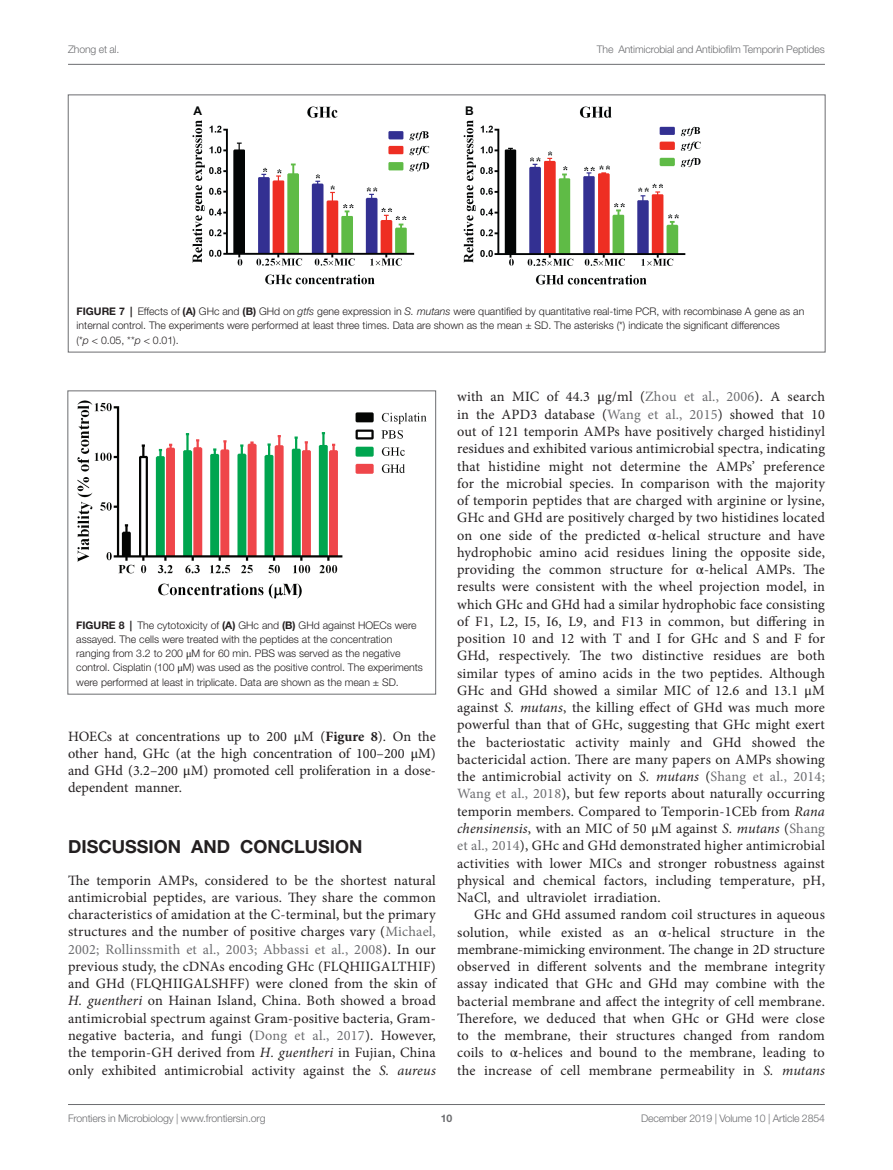
<style>
.page{position:relative;width:893px;height:1170px;background:#fff}
.page>*{position:absolute;margin:0;border:0;box-sizing:border-box;transform-origin:0 0}
.HEAD_1{font:700 18px "Helvetica Neue LT Std";color:#231f20}
.TEXT_FLUSH{font:14.25px/17.2px "Minion Pro";letter-spacing:.01em;color:#231f20;text-align:justify}
.TEXT{font:14.25px/17.2px "Minion Pro";letter-spacing:.015em;color:#231f20;text-align:justify}
.t1{font:700 12px "Arial";color:#030505}
.FIG_LEG{font:300 10.5px/14.2px "Helvetica Neue LT Std";color:#231f20}
.t2{font:300 10.5px "Helvetica Neue LT Std";letter-spacing:-.015em;color:#6c6d70}
.t3{font:700 10.5px "Helvetica Neue LT Std";color:#6c6d70}
.s1{font-weight:700}
.s2{font-style:italic}
.s3{font-family:"STIX General";font-weight:400}
.s4{font-family:"STIX General"}
.s5{color:#6c6d70}
</style>
<div class="page">
<hr style="left:68px;top:64px;width:757px;height:1px;background:#6c6d70">
<hr style="left:68px;top:1104px;width:757px;height:1px;background:#6c6d70">
<img style="left:77px;top:400px;width:350px;height:199px">
<div style="left:68px;top:390px;width:368px;height:304px;border:1px solid #6c6d70"></div>
<img style="left:192px;top:106px;width:509px;height:179px">
<p class="t2" style="left:68px;top:42px;width:53px">Zhong et al.</p>
<p class="t2" style="left:597px;top:42px;width:229px">The Antimicrobial and Antibiofilm Temporin Peptides</p>
<p class="t1" style="left:194px;top:102px;width:10px">A</p>
<p class="t1" style="left:465px;top:102px;width:10px">B</p>
<p class="FIG_LEG" style="left:77px;top:304px;width:729px"><span class="s1">FIGURE 7 |</span> Effects of <span class="s1">(A)</span> GHc and <span class="s1">(B)</span> GHd on <span class="s2">gtfs</span> gene expression in <span class="s2">S. mutans</span> were quantified by quantitative real-time PCR, with recombinase A gene as an internal control. The experiments were performed at least three times. Data are shown as the mean ± SD. The asterisks (*) indicate the significant differences<br>(*<span class="s2">p &lt;</span> 0.05, **<span class="s2">p &lt;</span> 0.01).</p>
<p class="FIG_LEG" style="left:76px;top:617px;width:348px"><span class="s1">FIGURE 8 |</span> The cytotoxicity of <span class="s1">(A)</span> GHc and <span class="s1">(B)</span> GHd against HOECs were assayed. The cells were treated with the peptides at the concentration ranging from 3.2 to 200 <span class="s3">μ</span>M for 60 min. PBS was served as the negative control. Cisplatin (100 <span class="s3">μ</span>M) was used as the positive control. The experiments were performed at least in triplicate. Data are shown as the mean ± SD.</p>
<p class="TEXT_FLUSH" style="left:68px;top:727px;width:369px">HOECs at concentrations up to 200 <span class="s4">μ</span>M (<span class="s1">Figure 8</span>). On the other hand, GHc (at the high concentration of 100–200 <span class="s4">μ</span>M) and GHd (3.2–200 <span class="s4">μ</span>M) promoted cell proliferation in a dose&shy;dependent manner.</p>
<p class="HEAD_1" style="left:68px;top:835px;width:296px">DISCUSSION AND CONCLUSION</p>
<p class="TEXT_FLUSH" style="left:68px;top:871px;width:369px">The temporin AMPs, considered to be the shortest natural antimicrobial peptides, are various. They share the common characteristics of amidation at the C-terminal, but the primary structures and the number of positive charges vary (<span class="s5">Michael, 2002; Rollinssmith et al., 2003; Abbassi et al., 2008</span>). In our previous study, the cDNAs encoding GHc (FLQHIIGALTHIF) and GHd (FLQHIIGALSHFF) were cloned from the skin of <span class="s2">H. guentheri</span> on Hainan Island, China. Both showed a broad antimicrobial spectrum against Gram-positive bacteria, Gram&shy;negative bacteria, and fungi (<span class="s5">Dong et al., 2017</span>). However, the temporin-GH derived from <span class="s2">H. guentheri</span> in Fujian, China only exhibited antimicrobial activity against the <span class="s2">S. aureus</span></p>
<p class="TEXT_FLUSH" style="left:457px;top:388px;width:369px">with an MIC of 44.3 <span class="s4">μ</span>g/ml (<span class="s5">Zhou et al., 2006</span>). A search in the APD3 database (<span class="s5">Wang et al., 2015</span>) showed that 10 out of 121 temporin AMPs have positively charged histidinyl residues and exhibited various antimicrobial spectra, indicating that histidine might not determine the AMPs’ preference for the microbial species. In comparison with the majority of temporin peptides that are charged with arginine or lysine, GHc and GHd are positively charged by two histidines located on one side of the predicted <span class="s4">α</span>-helical structure and have hydrophobic amino acid residues lining the opposite side, providing the common structure for <span class="s4">α</span>-helical AMPs. The results were consistent with the wheel projection model, in which GHc and GHd had a similar hydrophobic face consisting of F1, L2, I5, I6, L9, and F13 in common, but differing in position 10 and 12 with T and I for GHc and S and F for GHd, respectively. The two distinctive residues are both similar types of amino acids in the two peptides. Although GHc and GHd showed a similar MIC of 12.6 and 13.1 <span class="s4">μ</span>M against <span class="s2">S. mutans</span>, the killing effect of GHd was much more powerful than that of GHc, suggesting that GHc might exert the bacteriostatic activity mainly and GHd showed the bactericidal action. There are many papers on AMPs showing the antimicrobial activity on <span class="s2">S. mutans</span> (<span class="s5">Shang et al., 2014; Wang et al., 2018</span>), but few reports about naturally occurring temporin members. Compared to Temporin-1CEb from <span class="s2">Rana chensinensis</span>, with an MIC of 50 <span class="s4">μ</span>M against <span class="s2">S. mutans</span> (<span class="s5">Shang et al., 2014</span>), GHc and GHd demonstrated higher antimicrobial activities with lower MICs and stronger robustness against physical and chemical factors, including temperature, pH, NaCl, and ultraviolet irradiation.</p>
<p class="TEXT" style="left:457px;top:906px;width:369px;text-indent:17px">GHc and GHd assumed random coil structures in aqueous solution, while existed as an <span class="s4">α</span>-helical structure in the membrane-mimicking environment. The change in 2D structure observed in different solvents and the membrane integrity assay indicated that GHc and GHd may combine with the bacterial membrane and affect the integrity of cell membrane.<br>Therefore, we deduced that when GHc or GHd were close to the membrane, their structures changed from random coils to <span class="s4">α</span>-helices and bound to the membrane, leading to the increase of cell membrane permeability in <span class="s2">S. mutans</span></p>
<p class="t2" style="left:68px;top:1111px;width:199px">Frontiers in Microbiology | www.frontiersin.org</p>
<p class="t3" style="left:441px;top:1111px;width:13px">10</p>
<p class="t2" style="left:641px;top:1111px;width:185px">December 2019 | Volume 10 | Article 2854</p>
</div>
